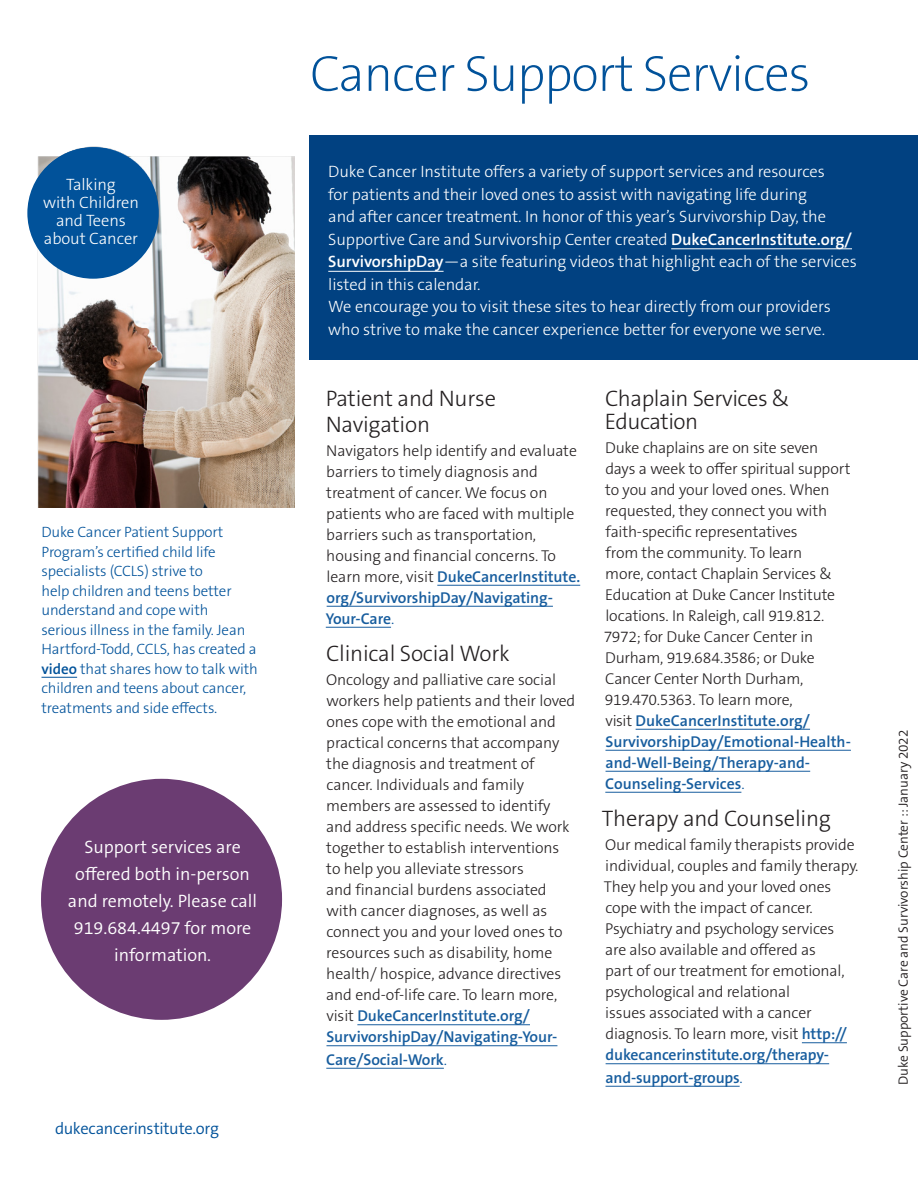
<style>
.page{position:relative;width:918px;height:1188px;background:#fff}
.page>*{position:absolute;margin:0;border:0;box-sizing:border-box;transform-origin:0 0}
.t1{font:200 51px "The Sans B W2";letter-spacing:-.025em;color:#01529a}
.t2{font:300 22.5px/25.5px "The Sans B W3";letter-spacing:-.01em;color:#231f20}
.t3{font:300 18px/27px "The Sans B W4";color:#fff;text-align:center}
.t4{font:300 16.5px/22.5px "The Sans B W3";letter-spacing:-.005em;color:#fff}
.t5{font:300 16.5px "The Sans B W4";letter-spacing:-.02em;color:#01529a}
.t6{font:300 15.75px/21px "The Sans B W3";letter-spacing:-.01em;color:#231f20}
.t7{font:600 15.75px "The Sans B W6";letter-spacing:-.01em;color:#175d9e}
.t8{font:300 15px/19.5px "The Sans B W3";letter-spacing:-.01em;color:#01529a}
.t9{font:300 13.5px "The Sans B W4";letter-spacing:-.005em;color:#231f20}
.s1{font-family:"The Sans B W6";font-weight:600}
.s2{font-family:"The Sans B W6";font-weight:600;color:#175d9e}
.s3{color:#07549c}
.s4{font-family:"The Sans B W3";font-weight:300;color:#07549c}
</style>
<div class="page">
<hr style="left:437px;top:585px;width:143px;height:1px;background:#175d9e">
<hr style="left:327px;top:606px;width:226px;height:1px;background:#175d9e">
<hr style="left:326px;top:627px;width:65px;height:1px;background:#175d9e">
<hr style="left:357px;top:1024px;width:173px;height:1px;background:#175d9e">
<hr style="left:326px;top:1045px;width:231px;height:1px;background:#175d9e">
<hr style="left:326px;top:1068px;width:118px;height:1px;background:#175d9e">
<hr style="left:636px;top:729px;width:174px;height:1px;background:#175d9e">
<hr style="left:605px;top:750px;width:246px;height:1px;background:#175d9e">
<hr style="left:606px;top:771px;width:204px;height:1px;background:#175d9e">
<hr style="left:605px;top:792px;width:136px;height:1px;background:#175d9e">
<hr style="left:802px;top:1042px;width:45px;height:1px;background:#175d9e">
<hr style="left:606px;top:1063px;width:223px;height:1px;background:#175d9e">
<hr style="left:606px;top:1086px;width:134px;height:1px;background:#175d9e">
<div style="left:310px;top:135px;width:608px;height:225px;background:#014181"></div>
<hr style="left:671px;top:248px;width:181px;height:1px;background:#fff">
<hr style="left:328px;top:271px;width:116px;height:1px;background:#fff">
<div style="left:41px;top:779px;width:241px;height:241px;background:#6b3c72;border-radius:50%"></div>
<img style="left:30px;top:146px;width:265px;height:362px">
<div style="left:27px;top:147px;width:132px;height:132px;background:#01529a;border-radius:50%"></div>
<hr style="left:42px;top:677px;width:35px;height:1px;background:#01529a">
<p class="t4" style="left:43px;top:176px;width:97px;line-height:18px;text-align:center">Talking<br>with Children and Teens about Cancer</p>
<p class="t8" style="left:42px;top:523px;width:218px">Duke Cancer Patient Support<br>Program’s certified child life specialists (CCLS) strive to<br>help children and teens better understand and cope with<br>serious illness in the family. Jean<br>Hartford-Todd, CCLS, has created a <span class="s1">video</span> that shares how to talk with children and teens about cancer, treatments and side effects.</p>
<p class="t3" style="left:68px;top:834px;width:191px">Support services are offered both in-person and remotely. Please call<br>919.684.4497 for more information.</p>
<p class="t5" style="left:55px;top:1117px;width:165px">dukecancerinstitute.org</p>
<p class="t1" style="left:310px;top:41px;width:502px">Cancer Support Services</p>
<p class="t4" style="left:328px;top:161px;width:530px">Duke Cancer Institute offers a variety of support services and resources<br>for patients and their loved ones to assist with navigating life during<br>and after cancer treatment. In honor of this year’s Survivorship Day, the Supportive Care and Survivorship Center created <span class="s1">DukeCancerInstitute.org/ SurvivorshipDay</span>—a site featuring videos that highlight each of the services listed in this calendar.</p>
<p class="t4" style="left:328px;top:296px;width:504px">We encourage you to visit these sites to hear directly from our providers who strive to make the cancer experience better for everyone we serve.</p>
<p class="t2" style="left:326px;top:386px;width:172px">Patient and Nurse<br>Navigation</p>
<p class="t6" style="left:326px;top:440px;width:256px">Navigators help identify and evaluate barriers to timely diagnosis and treatment of cancer. We focus on patients who are faced with multiple barriers such as transportation, housing and financial concerns. To learn more, visit <span class="s2">DukeCancerInstitute. org/SurvivorshipDay/Navigating-Your-Care</span><span class="s3">.</span></p>
<p class="t2" style="left:326px;top:641px;width:185px">Clinical Social Work</p>
<p class="t6" style="left:326px;top:669px;width:251px">Oncology and palliative care social workers help patients and their loved ones cope with the emotional and practical concerns that accompany the diagnosis and treatment of cancer. Individuals and family members are assessed to identify and address specific needs. We work together to establish interventions to help you alleviate stressors<br>and financial burdens associated with cancer diagnoses, as well as connect you and your loved ones to resources such as disability, home health/ hospice, advance directives and end-of-life care. To learn more, visit <span class="s2">DukeCancerInstitute.org/ SurvivorshipDay/Navigating-Your-</span></p>
<p class="t7" style="left:326px;top:1049px;width:122px">Care/Social-Work<span class="s4">.</span></p>
<p class="t2" style="left:605px;top:387px;width:186px;line-height:22.5px">Chaplain Services &amp;<br>Education</p>
<p class="t6" style="left:604px;top:437px;width:249px">Duke chaplains are on site seven<br>days a week to offer spiritual support to you and your loved ones. When requested, they connect you with faith-specific representatives<br>from the community. To learn<br>more, contact Chaplain Services &amp;<br>Education at Duke Cancer Institute locations. In Raleigh, call 919.812.<br>7972; for Duke Cancer Center in<br>Durham, 919.684.3586; or Duke<br>Cancer Center North Durham,<br>919.470.5363. To learn more,<br>visit <span class="s2">DukeCancerInstitute.org/<br>SurvivorshipDay/Emotional-Health&shy;and-Well-Being/Therapy-and-<br>Counseling-Services</span><span class="s3">.</span></p>
<p class="t2" style="left:602px;top:806px;width:231px">Therapy and Counseling</p>
<p class="t6" style="left:604px;top:834px;width:256px">Our medical family therapists provide individual, couples and family therapy.<br>They help you and your loved ones cope with the impact of cancer.<br>Psychiatry and psychology services<br>are also available and offered as<br>part of our treatment for emotional, psychological and relational<br>issues associated with a cancer diagnosis. To learn more, visit <span class="s2">http:// dukecancerinstitute.org/therapy-</span></p>
<p class="t7" style="left:606px;top:1067px;width:139px">and-support-groups<span class="s4">.</span></p>
<p class="t9" style="left:894px;top:1085px;width:357px;rotate:-90deg">Duke Supportive Care and Survivorship Center :: January 2022</p>
</div>
